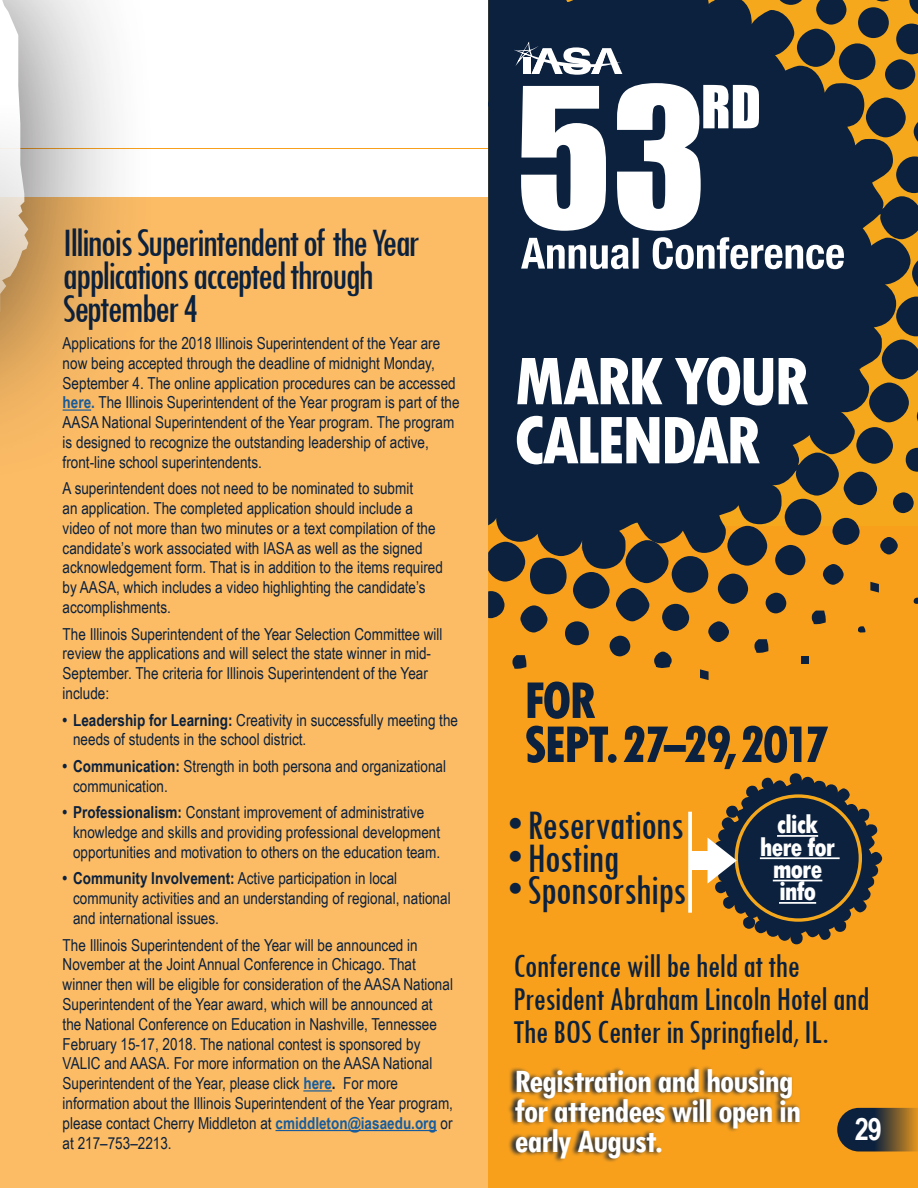
<style>
.page{position:relative;width:918px;height:1188px;background:#fff}
.page>*{position:absolute;margin:0;border:0;box-sizing:border-box;transform-origin:0 0}
.t1{font:800 condensed 70.95px/59.1px "Tw Cen";letter-spacing:-.05em;color:#fff}
.t2{font:800 condensed 54.3px/44.1px "Tw Cen";letter-spacing:-.055em;color:#0b213e}
.t3{font:condensed 43.8px "Tw Cen";letter-spacing:-.025em;color:#0b213e}
.t4{font:condensed 42px/33px "Tw Cen";letter-spacing:-.05em;color:#0b213e}
.t5{font:condensed 34.8px/32.7px "Tw Cen";letter-spacing:-.02em;color:#0b213e}
.t6{font:700 condensed 34.8px/30px "Tw Cen";letter-spacing:-.035em;color:#fff}
.t7{font:700 30.9px "Arial Narrow";color:#fff}
.t8{font:800 condensed 27.3px/22.4px "Tw Cen";letter-spacing:-.035em;color:#fff;text-align:center}
.t9{font:16.5px/19.8px "Arial Narrow";color:#0b213e}
.s1{font-weight:700;color:#175d9e}
.s2{font-weight:700}
</style>
<div class="page">
<div style="left:0;top:197px;width:488px;height:991px;background:#fcbc66"></div>
<hr style="left:0;top:148px;width:488px;height:1px;background:#f8a01c">
<hr style="left:303px;top:1090px;width:29px;height:2px;background:#175d9e">
<hr style="left:276px;top:1130px;width:161px;height:1px;background:#175d9e">
<div style="left:0;top:0;width:159px;height:492px;background:#231f20;opacity:.75"></div>
<svg style="left:0;top:0;width:28px;height:370px"></svg>
<div style="left:488px;top:0;width:430px;height:1188px;background:#f8a01c"></div>
<svg style="left:488px;top:379px;width:421px;height:190px;fill:#0b213e"></svg>
<div style="left:869px;top:383px;width:40px;height:39px;background:#0b213e;border-radius:50%"></div>
<svg style="left:770px;top:386px;width:13px;height:11px"></svg>
<svg style="left:809px;top:394px;width:27px;height:23px"></svg>
<svg style="left:717px;top:416px;width:6px;height:9px"></svg>
<svg style="left:754px;top:427px;width:16px;height:14px"></svg>
<div style="left:856px;top:427px;width:37px;height:37px;background:#0b213e;border-radius:50%"></div>
<svg style="left:514px;top:446px;width:6px;height:8px"></svg>
<svg style="left:659px;top:446px;width:4px;height:6px"></svg>
<svg style="left:906px;top:448px;width:12px;height:24px"></svg>
<div style="left:796px;top:453px;width:43px;height:43px;background:#0b213e;border-radius:50%"></div>
<svg style="left:699px;top:457px;width:12px;height:14px"></svg>
<svg style="left:556px;top:461px;width:9px;height:8px"></svg>
<svg style="left:794px;top:464px;width:6px;height:8px"></svg>
<svg style="left:737px;top:466px;width:27px;height:23px"></svg>
<div style="left:844px;top:472px;width:33px;height:33px;background:#0b213e;border-radius:50%"></div>
<svg style="left:598px;top:474px;width:13px;height:10px"></svg>
<svg style="left:493px;top:483px;width:21px;height:24px"></svg>
<svg style="left:640px;top:484px;width:17px;height:18px"></svg>
<div style="left:893px;top:492px;width:21px;height:21px;background:#0b213e;border-radius:50%"></div>
<svg style="left:680px;top:496px;width:24px;height:25px"></svg>
<div style="left:785px;top:499px;width:36px;height:36px;background:#0b213e;border-radius:50%"></div>
<svg style="left:536px;top:497px;width:23px;height:24px"></svg>
<div style="left:832px;top:518px;width:28px;height:27px;background:#0b213e;border-radius:50%"></div>
<div style="left:727px;top:526px;width:40px;height:40px;background:#0b213e;border-radius:50%"></div>
<div style="left:880px;top:537px;width:18px;height:17px;background:#0b213e;border-radius:50%"></div>
<div style="left:626px;top:540px;width:42px;height:43px;background:#0b213e;border-radius:50%"></div>
<svg style="left:488px;top:542px;width:37px;height:40px"></svg>
<svg style="left:578px;top:510px;width:25px;height:41px"></svg>
<div style="left:775px;top:545px;width:30px;height:30px;background:#0b213e;border-radius:50%"></div>
<div style="left:672px;top:556px;width:36px;height:37px;background:#0b213e;border-radius:50%"></div>
<div style="left:530px;top:558px;width:37px;height:36px;background:#0b213e;border-radius:50%"></div>
<div style="left:823px;top:564px;width:21px;height:21px;background:#0b213e;border-radius:50%"></div>
<div style="left:573px;top:572px;width:37px;height:37px;background:#0b213e;border-radius:50%"></div>
<div style="left:718px;top:574px;width:30px;height:30px;background:#0b213e;border-radius:50%"></div>
<svg style="left:870px;top:582px;width:9px;height:11px"></svg>
<div style="left:616px;top:588px;width:33px;height:33px;background:#0b213e;border-radius:50%"></div>
<svg style="left:488px;top:591px;width:17px;height:27px"></svg>
<div style="left:766px;top:593px;width:20px;height:20px;background:#0b213e;border-radius:50%"></div>
<svg style="left:914px;top:597px;width:4px;height:7px"></svg>
<div style="left:662px;top:604px;width:27px;height:27px;background:#0b213e;border-radius:50%"></div>
<div style="left:520px;top:605px;width:27px;height:28px;background:#0b213e;border-radius:50%"></div>
<svg style="left:812px;top:611px;width:14px;height:14px"></svg>
<div style="left:565px;top:621px;width:24px;height:24px;background:#0b213e;border-radius:50%"></div>
<div style="left:708px;top:621px;width:21px;height:21px;background:#0b213e;border-radius:50%"></div>
<svg style="left:858px;top:626px;width:8px;height:7px"></svg>
<div style="left:610px;top:636px;width:20px;height:20px;background:#0b213e;border-radius:50%"></div>
<svg style="left:754px;top:639px;width:15px;height:14px"></svg>
<svg style="left:654px;top:652px;width:18px;height:16px"></svg>
<svg style="left:512px;top:655px;width:15px;height:14px"></svg>
<div style="left:801px;top:657px;width:7px;height:7px;background:#0b213e"></div>
<svg style="left:700px;top:669px;width:9px;height:11px"></svg>
<svg style="left:488px;top:0;width:430px;height:379px;background:#434e5a"></svg>
<svg style="left:508px;top:1066px;width:292px;height:96px"></svg>
<div style="left:692px;top:851px;width:27px;height:19px;background:#fff"></div>
<svg style="left:708px;top:773px;width:174px;height:171px"></svg>
<svg style="left:688px;top:812px;width:4px;height:101px"></svg>
<svg style="left:837px;top:1108px;width:81px;height:43px;background:#534733"></svg>
<h3 class="t4" style="left:63px;top:226px;width:359px">Illinois Superintendent of the Year applications accepted through<br>September 4</h3>
<p class="t9" style="left:63px;top:333px;width:398px">Applications for the 2018 Illinois Superintendent of the Year are now being accepted through the deadline of midnight Monday, September 4. The online application procedures can be accessed <span class="s1">here.</span> The Illinois Superintendent of the Year program is part of the AASA National Superintendent of the Year program. The program is designed to recognize the outstanding leadership of active, front-line school superintendents.</p>
<p class="t9" style="left:63px;top:478px;width:382px">A superintendent does not need to be nominated to submit<br>an application. The completed application should include a video of not more than two minutes or a text compilation of the candidate’s work associated with IASA as well as the signed acknowledgement form. That is in addition to the items required by AASA, which includes a video highlighting the candidate’s accomplishments.</p>
<p class="t9" style="left:63px;top:623px;width:381px">The Illinois Superintendent of the Year Selection Committee will review the applications and will select the state winner in mid-September. The criteria for Illinois Superintendent of the Year include:</p>
<p class="t9" style="left:73px;top:709px;width:386px;text-indent:-10px"><span class="s2">• Leadership for Learning:</span> Creativity in successfully meeting the needs of students in the school district.</p>
<p class="t9" style="left:73px;top:756px;width:375px;text-indent:-10px"><span class="s2">• Communication:</span> Strength in both persona and organizational communication.</p>
<p class="t9" style="left:73px;top:802px;width:369px;text-indent:-10px"><span class="s2">• Professionalism:</span> Constant improvement of administrative knowledge and skills and providing professional development opportunities and motivation to others on the education team.</p>
<p class="t9" style="left:73px;top:868px;width:379px;text-indent:-10px"><span class="s2">• Community Involvement:</span> Active participation in local community activities and an understanding of regional, national and international issues.</p>
<p class="t9" style="left:63px;top:934px;width:392px">The Illinois Superintendent of the Year will be announced in November at the Joint Annual Conference in Chicago. That winner then will be eligible for consideration of the AASA National Superintendent of the Year award, which will be announced at the National Conference on Education in Nashville, Tennessee February 15-17, 2018. The national contest is sponsored by VALIC and AASA. For more information on the AASA National Superintendent of the Year, please click <span class="s1">here</span><span class="s2">.</span> For more information about the Illinois Superintendent of the Year program, please contact Cherry Middleton at <span class="s1">cmiddleton@iasaedu.org</span> or at 217–753–2213.</p>
<h1 class="t1" style="left:514px;top:352px;width:296px">MARK YOUR<br>CALENDAR</h1>
<h2 class="t2" style="left:524px;top:678px;width:307px">FOR<br>SEPT. 27–29, 2017</h2>
<h3 class="t3" style="left:508px;top:799px;width:178px">•Reservations</h3>
<h3 class="t3" style="left:508px;top:832px;width:113px">•Hosting</h3>
<h3 class="t3" style="left:508px;top:864px;width:180px">•Sponsorships</h3>
<h3 class="t8" style="left:760px;top:813px;width:77px">click here for more info</h3>
<h3 class="t5" style="left:513px;top:949px;width:358px">Conference will be held at the<br>President Abraham Lincoln Hotel and<br>The BOS Center in Springfield, IL.</h3>
<h3 class="t6" style="left:514px;top:1065px;width:288px">Registration and housing for attendees will open in early August.</h3>
<h3 class="t7" style="left:855px;top:1106px;width:28px">29</h3>
<h3 class="t7" style="left:855px;top:1106px;width:29px">00</h3>
</div>
